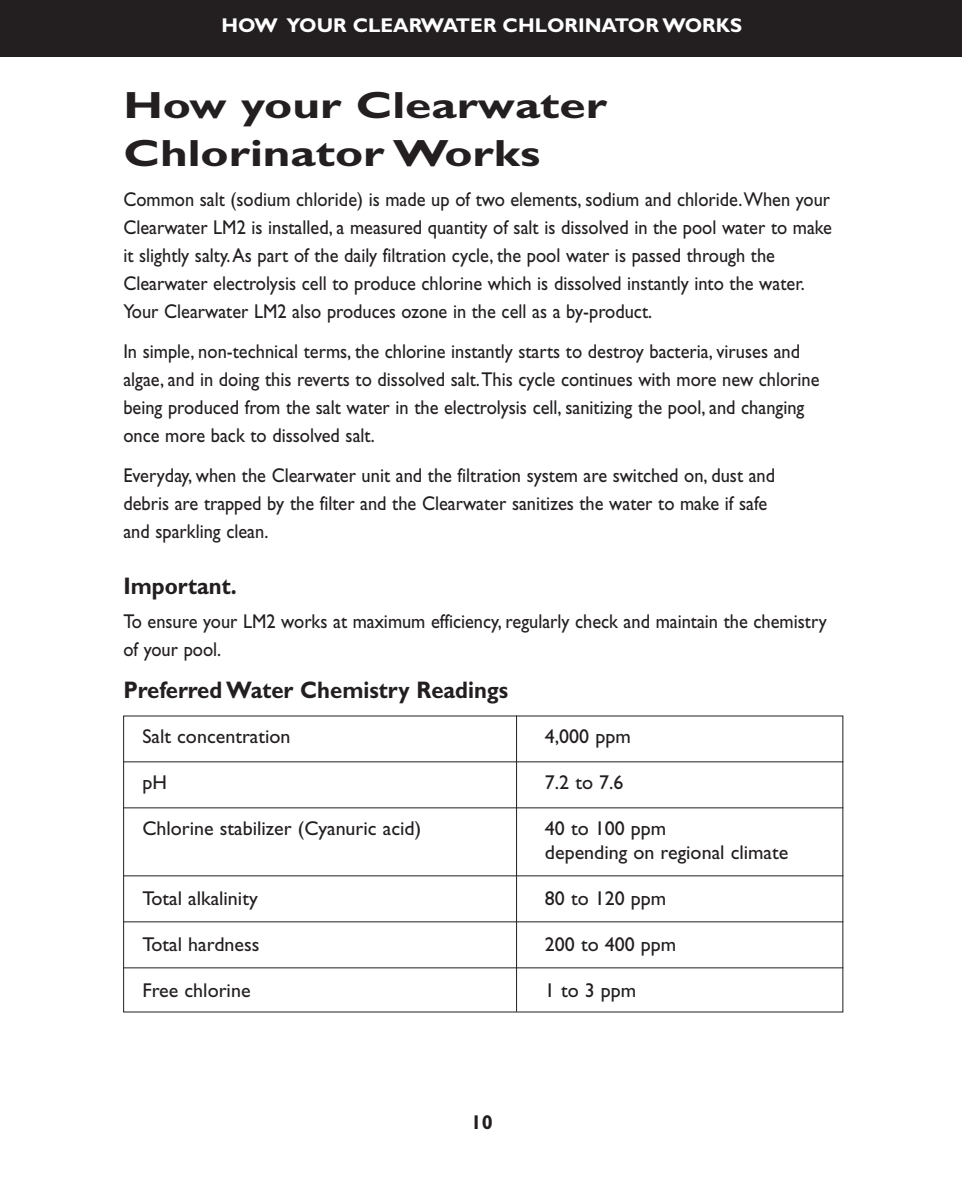
<style>
.page{position:relative;width:962px;height:1190px;background:#fff}
.page>*{position:absolute;margin:0;border:0;box-sizing:border-box;transform-origin:0 0}
.t1{font:700 38px/48px "Gill Sans";color:#231f20;scale:1.25 1}
.t2{font:700 24px "Gill Sans";color:#231f20;scale:.92 1}
.t3{font:20px/28px "Gill Sans";color:#231f20;scale:.92 1}
.t4{font:20px/24px "Gill Sans";color:#231f20}
.t5{font:700 20px "Gill Sans";color:#fff}
.t6{font:700 20px "Gill Sans";color:#231f20}
</style>
<div class="page">
<div style="left:0;top:0;width:962px;height:57px;background:#231f20"></div>
<hr style="left:123px;top:761px;width:720px;height:1px;background:#231f20">
<hr style="left:123px;top:807px;width:720px;height:1px;background:#231f20">
<hr style="left:123px;top:875px;width:720px;height:1px;background:#231f20">
<hr style="left:123px;top:921px;width:720px;height:1px;background:#231f20">
<hr style="left:123px;top:967px;width:720px;height:1px;background:#231f20">
<hr style="left:516px;top:716px;width:1px;height:296px;background:#231f20">
<p class="t5" style="left:222px;top:18px;width:522px">HOW YOUR CLEARWATER CHLORINATOR WORKS</p>
<h1 class="t1" style="left:123px;top:85px;width:388px">How your Clearwater<br>Chlorinator Works</h1>
<p class="t3" style="left:123px;top:187px;width:772px">Common salt (sodium chloride) is made up of two elements, sodium and chloride.When your Clearwater LM2 is installed, a measured quantity of salt is dissolved in the pool water to make it slightly salty.As part of the daily filtration cycle, the pool water is passed through the Clearwater electrolysis cell to produce chlorine which is dissolved instantly into the water.<br>Your Clearwater LM2 also produces ozone in the cell as a by-product.</p>
<p class="t3" style="left:123px;top:339px;width:758px">In simple, non-technical terms, the chlorine instantly starts to destroy bacteria, viruses and algae, and in doing this reverts to dissolved salt.This cycle continues with more new chlorine being produced from the salt water in the electrolysis cell, sanitizing the pool, and changing once more back to dissolved salt.</p>
<p class="t3" style="left:123px;top:463px;width:710px">Everyday, when the Clearwater unit and the filtration system are switched on, dust and debris are trapped by the filter and the Clearwater sanitizes the water to make if safe and sparkling clean.</p>
<p class="t2" style="left:123px;top:578px;width:125px">Important.</p>
<p class="t3" style="left:123px;top:609px;width:766px">To ensure your LM2 works at maximum efficiency, regularly check and maintain the chemistry of your pool.</p>
<p class="t2" style="left:123px;top:682px;width:420px">Preferred Water Chemistry Readings</p>
<p class="t4" style="left:142px;top:726px;width:150px">Salt concentration</p>
<p class="t4" style="left:545px;top:726px;width:87px">4,000 ppm</p>
<p class="t4" style="left:142px;top:772px;width:26px">pH</p>
<p class="t4" style="left:545px;top:772px;width:80px">7.2 to 7.6</p>
<p class="t4" style="left:142px;top:818px;width:280px">Chlorine stabilizer (Cyanuric acid)</p>
<p class="t4" style="left:545px;top:818px;width:245px">40 to 100 ppm<br>depending on regional climate</p>
<p class="t4" style="left:142px;top:888px;width:117px">Total alkalinity</p>
<p class="t4" style="left:545px;top:888px;width:123px">80 to 120 ppm</p>
<p class="t4" style="left:142px;top:934px;width:119px">Total hardness</p>
<p class="t4" style="left:545px;top:934px;width:133px">200 to 400 ppm</p>
<p class="t4" style="left:142px;top:980px;width:110px">Free chlorine</p>
<p class="t4" style="left:545px;top:980px;width:93px">1 to 3 ppm</p>
<p class="t6" style="left:471px;top:1116px;width:24px">10</p>
</div>
